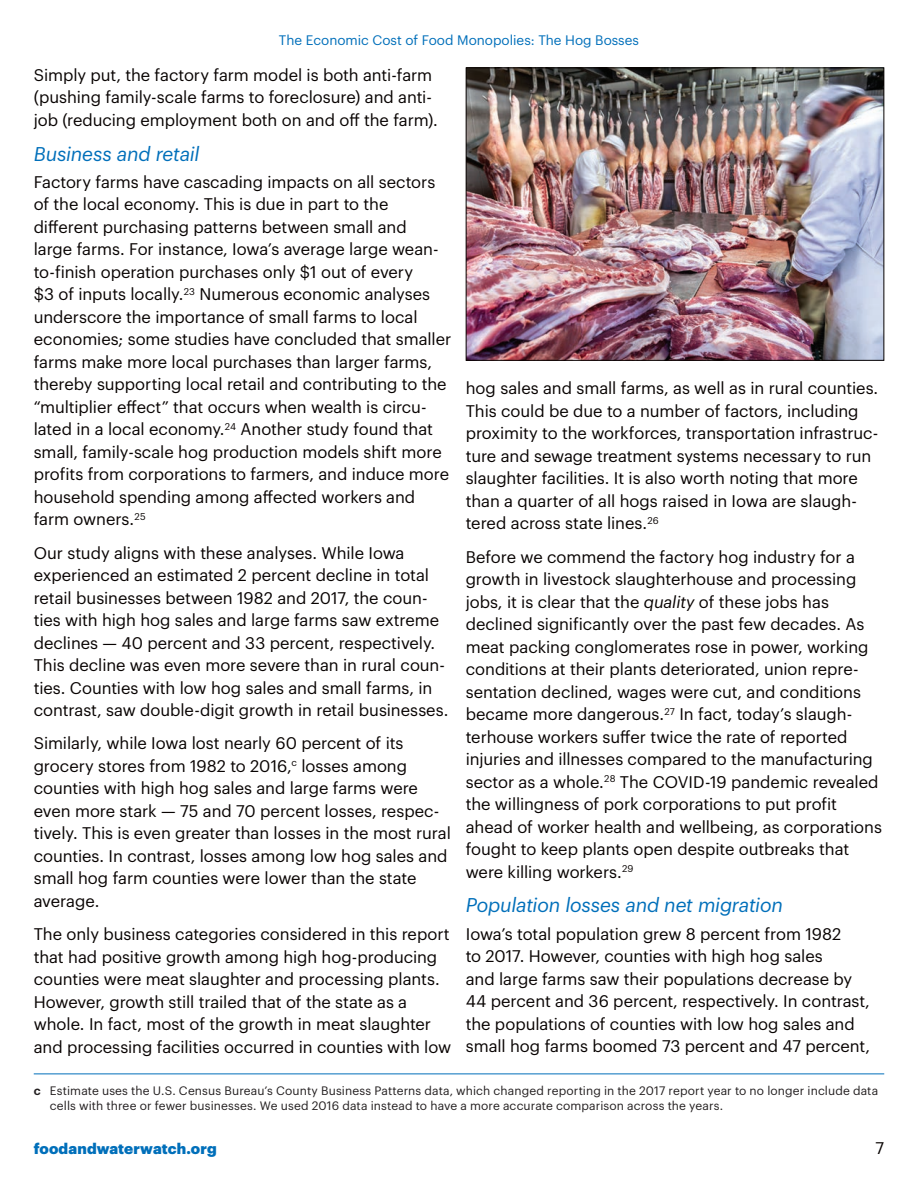
<style>
.page{position:relative;width:918px;height:1188px;background:#fff}
.page>*{position:absolute;margin:0;border:0;box-sizing:border-box;transform-origin:0 0}
.t1{font:italic 19.5px "Graphik";letter-spacing:-.01em;color:#006fba}
.t2{font:16.5px/22.5px "Graphik";letter-spacing:-.005em;color:#080302}
.t3{font:900 15px "Graphik";letter-spacing:.005em;color:#006fba}
.t4{font:13.5px "Graphik";color:#006fba}
.t5{font:12px/15px "Graphik";letter-spacing:.01em;color:#231f20}
.s1{font-style:italic}
.s2{font-weight:600}
</style>
<div class="page">
<hr style="left:34px;top:1074px;width:850px;height:1px;background:#006fba">
<img style="left:468px;top:69px;width:414px;height:290px">
<div style="left:466px;top:67px;width:418px;height:294px;border:1px solid #080302"></div>
<p class="t4" style="left:279px;top:30px;width:362px">The Economic Cost of Food Monopolies: The Hog Bosses</p>
<p class="t2" style="left:34px;top:62px;width:406px">Simply put, the factory farm model is both anti-farm (pushing family-scale farms to foreclosure) and anti&shy;job (reducing employment both on and off the farm).</p>
<p class="t1" style="left:34px;top:139px;width:167px">Business and retail</p>
<p class="t2" style="left:34px;top:169px;width:419px">Factory farms have cascading impacts on all sectors of the local economy. This is due in part to the different purchasing patterns between small and<br>large farms. For instance, Iowa’s average large wean&shy;to-finish operation purchases only $1 out of every<br>$3 of inputs locally.<sup>23</sup> Numerous economic analyses underscore the importance of small farms to local economies; some studies have concluded that smaller farms make more local purchases than larger farms, thereby supporting local retail and contributing to the “multiplier effect” that occurs when wealth is circu&shy;lated in a local economy.<sup>24</sup> Another study found that small, family-scale hog production models shift more profits from corporations to farmers, and induce more household spending among affected workers and farm owners.<sup>25</sup></p>
<p class="t2" style="left:34px;top:540px;width:416px">Our study aligns with these analyses. While Iowa experienced an estimated 2 percent decline in total retail businesses between 1982 and 2017, the coun&shy;ties with high hog sales and large farms saw extreme declines — 40 percent and 33 percent, respectively.<br>This decline was even more severe than in rural coun&shy;ties. Counties with low hog sales and small farms, in contrast, saw double-digit growth in retail businesses.</p>
<p class="t2" style="left:34px;top:731px;width:419px">Similarly, while Iowa lost nearly 60 percent of its grocery stores from 1982 to 2016,<sup>c</sup> losses among counties with high hog sales and large farms were even more stark — 75 and 70 percent losses, respec&shy;tively. This is even greater than losses in the most rural counties. In contrast, losses among low hog sales and small hog farm counties were lower than the state average.</p>
<p class="t2" style="left:34px;top:922px;width:419px">The only business categories considered in this report that had positive growth among high hog-producing counties were meat slaughter and processing plants.<br>However, growth still trailed that of the state as a whole. In fact, most of the growth in meat slaughter and processing facilities occurred in counties with low</p>
<p class="t2" style="left:466px;top:376px;width:414px">hog sales and small farms, as well as in rural counties.<br>This could be due to a number of factors, including proximity to the workforces, transportation infrastruc&shy;ture and sewage treatment systems necessary to run slaughter facilities. It is also worth noting that more than a quarter of all hogs raised in Iowa are slaugh&shy;tered across state lines.<sup>26</sup></p>
<p class="t2" style="left:466px;top:544px;width:418px">Before we commend the factory hog industry for a growth in livestock slaughterhouse and processing jobs, it is clear that the <span class="s1">quality</span> of these jobs has declined significantly over the past few decades. As meat packing conglomerates rose in power, working conditions at their plants deteriorated, union repre&shy;sentation declined, wages were cut, and conditions became more dangerous.<sup>27</sup> In fact, today’s slaugh&shy;terhouse workers suffer twice the rate of reported injuries and illnesses compared to the manufacturing sector as a whole.<sup>28</sup> The COVID-19 pandemic revealed the willingness of pork corporations to put profit ahead of worker health and wellbeing, as corporations fought to keep plants open despite outbreaks that were killing workers.<sup>29</sup></p>
<p class="t1" style="left:466px;top:891px;width:319px">Population losses and net migration</p>
<p class="t2" style="left:466px;top:921px;width:406px">Iowa’s total population grew 8 percent from 1982<br>to 2017. However, counties with high hog sales<br>and large farms saw their populations decrease by 44 percent and 36 percent, respectively. In contrast, the populations of counties with low hog sales and small hog farms boomed 73 percent and 47 percent,</p>
<p class="t5" style="left:50px;top:1082px;width:830px;text-indent:-16px"><span class="s2">c</span> Estimate uses the U.S. Census Bureau’s County Business Patterns data, which changed reporting in the 2017 report year to no longer include data cells with three or fewer businesses. We used 2016 data instead to have a more accurate comparison across the years.</p>
<p class="t3" style="left:34px;top:1136px;width:184px">foodandwaterwatch.org</p>
<p class="t2" style="left:876px;top:1136px;width:10px">7</p>
</div>
